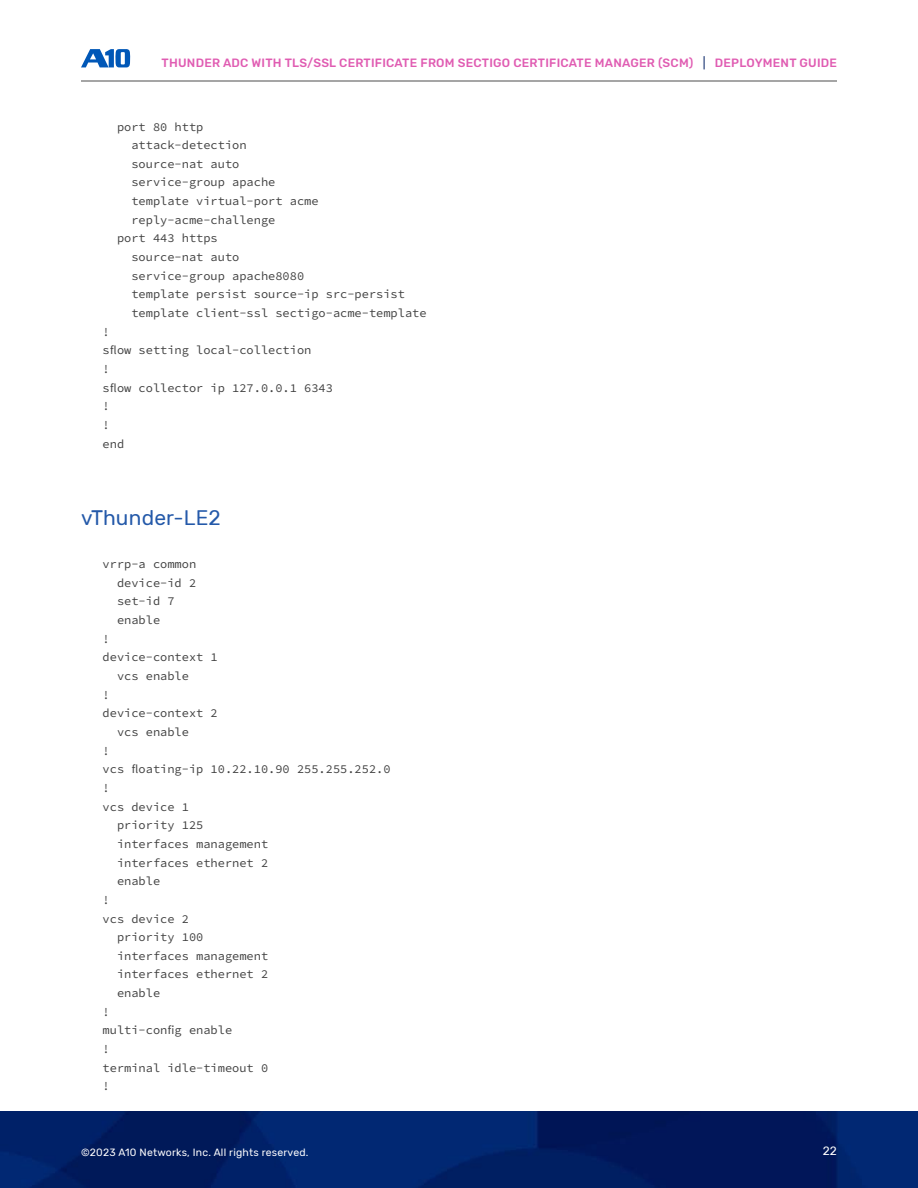
<style>
.page{position:relative;width:918px;height:1188px;background:#fff}
.page>*{position:absolute;margin:0;border:0;box-sizing:border-box;transform-origin:0 0}
.t1{font:21px "Rubik";letter-spacing:.01em;color:#2459a9}
.Source_Code{font:12px "Source Code Pro";color:#404040}
.t2{font:500 12px "Rubik";letter-spacing:.02em;color:#e05cb2}
.t3{font:12px "Rubik";color:#fff}
.t4{font:10.5px "Rubik";letter-spacing:.02em;color:#fff}
.s1{color:#405689}
</style>
<div class="page">
<img style="left:0;top:1112px;width:918px;height:76px">
<hr style="left:81px;top:81px;width:756px;height:1px;background:#4d4d4d">
<svg style="left:81px;top:49px;width:49px;height:18px"></svg>
<p class="t2" style="left:162px;top:56px;width:677px">THUNDER ADC WITH TLS/SSL CERTIFICATE FROM SECTIGO CERTIFICATE MANAGER (SCM) <span class="s1">|</span> DEPLOYMENT GUIDE</p>
<p class="Source_Code" style="left:117px;top:118px;width:88px">port 80 http</p>
<p class="Source_Code" style="left:131px;top:136px;width:117px">attack-detection</p>
<p class="Source_Code" style="left:131px;top:155px;width:110px">source-nat auto</p>
<p class="Source_Code" style="left:131px;top:174px;width:146px">service-group apache</p>
<p class="Source_Code" style="left:131px;top:192px;width:189px">template virtual-port acme</p>
<p class="Source_Code" style="left:131px;top:211px;width:146px">reply-acme-challenge</p>
<p class="Source_Code" style="left:117px;top:230px;width:102px">port 443 https</p>
<p class="Source_Code" style="left:131px;top:248px;width:110px">source-nat auto</p>
<p class="Source_Code" style="left:131px;top:267px;width:174px">service-group apache8080</p>
<p class="Source_Code" style="left:131px;top:286px;width:275px">template persist source-ip src-persist</p>
<p class="Source_Code" style="left:131px;top:304px;width:297px">template client-ssl sectigo-acme-template</p>
<p class="Source_Code" style="left:103px;top:323px;width:9px">!</p>
<p class="Source_Code" style="left:103px;top:342px;width:210px">sflow setting local-collection</p>
<p class="Source_Code" style="left:103px;top:360px;width:9px">!</p>
<p class="Source_Code" style="left:103px;top:379px;width:232px">sflow collector ip 127.0.0.1 6343</p>
<p class="Source_Code" style="left:103px;top:398px;width:9px">!</p>
<p class="Source_Code" style="left:103px;top:416px;width:9px">!</p>
<p class="Source_Code" style="left:103px;top:435px;width:23px">end</p>
<h2 class="t1" style="left:81px;top:506px;width:141px">vThunder-LE2</h2>
<p class="Source_Code" style="left:103px;top:555px;width:95px">vrrp-a common</p>
<p class="Source_Code" style="left:117px;top:574px;width:81px">device-id 2</p>
<p class="Source_Code" style="left:117px;top:593px;width:59px">set-id 7</p>
<p class="Source_Code" style="left:117px;top:611px;width:45px">enable</p>
<p class="Source_Code" style="left:103px;top:630px;width:9px">!</p>
<p class="Source_Code" style="left:103px;top:649px;width:117px">device-context 1</p>
<p class="Source_Code" style="left:117px;top:667px;width:73px">vcs enable</p>
<p class="Source_Code" style="left:103px;top:686px;width:9px">!</p>
<p class="Source_Code" style="left:103px;top:705px;width:117px">device-context 2</p>
<p class="Source_Code" style="left:117px;top:723px;width:73px">vcs enable</p>
<p class="Source_Code" style="left:103px;top:742px;width:9px">!</p>
<p class="Source_Code" style="left:103px;top:761px;width:290px">vcs floating-ip 10.22.10.90 255.255.252.0</p>
<p class="Source_Code" style="left:103px;top:779px;width:9px">!</p>
<p class="Source_Code" style="left:103px;top:798px;width:88px">vcs device 1</p>
<p class="Source_Code" style="left:117px;top:816px;width:88px">priority 125</p>
<p class="Source_Code" style="left:117px;top:835px;width:153px">interfaces management</p>
<p class="Source_Code" style="left:117px;top:854px;width:153px">interfaces ethernet 2</p>
<p class="Source_Code" style="left:117px;top:872px;width:45px">enable</p>
<p class="Source_Code" style="left:103px;top:891px;width:9px">!</p>
<p class="Source_Code" style="left:103px;top:910px;width:88px">vcs device 2</p>
<p class="Source_Code" style="left:117px;top:928px;width:88px">priority 100</p>
<p class="Source_Code" style="left:117px;top:947px;width:153px">interfaces management</p>
<p class="Source_Code" style="left:117px;top:966px;width:153px">interfaces ethernet 2</p>
<p class="Source_Code" style="left:117px;top:984px;width:45px">enable</p>
<p class="Source_Code" style="left:103px;top:1003px;width:9px">!</p>
<p class="Source_Code" style="left:103px;top:1022px;width:131px">multi-config enable</p>
<p class="Source_Code" style="left:103px;top:1040px;width:9px">!</p>
<p class="Source_Code" style="left:103px;top:1059px;width:167px">terminal idle-timeout 0</p>
<p class="Source_Code" style="left:103px;top:1078px;width:9px">!</p>
<p class="t4" style="left:81px;top:1146px;width:229px">©️2023 A10 Networks, Inc. All rights reserved.</p>
<p class="t3" style="left:823px;top:1144px;width:16px">22</p>
</div>
